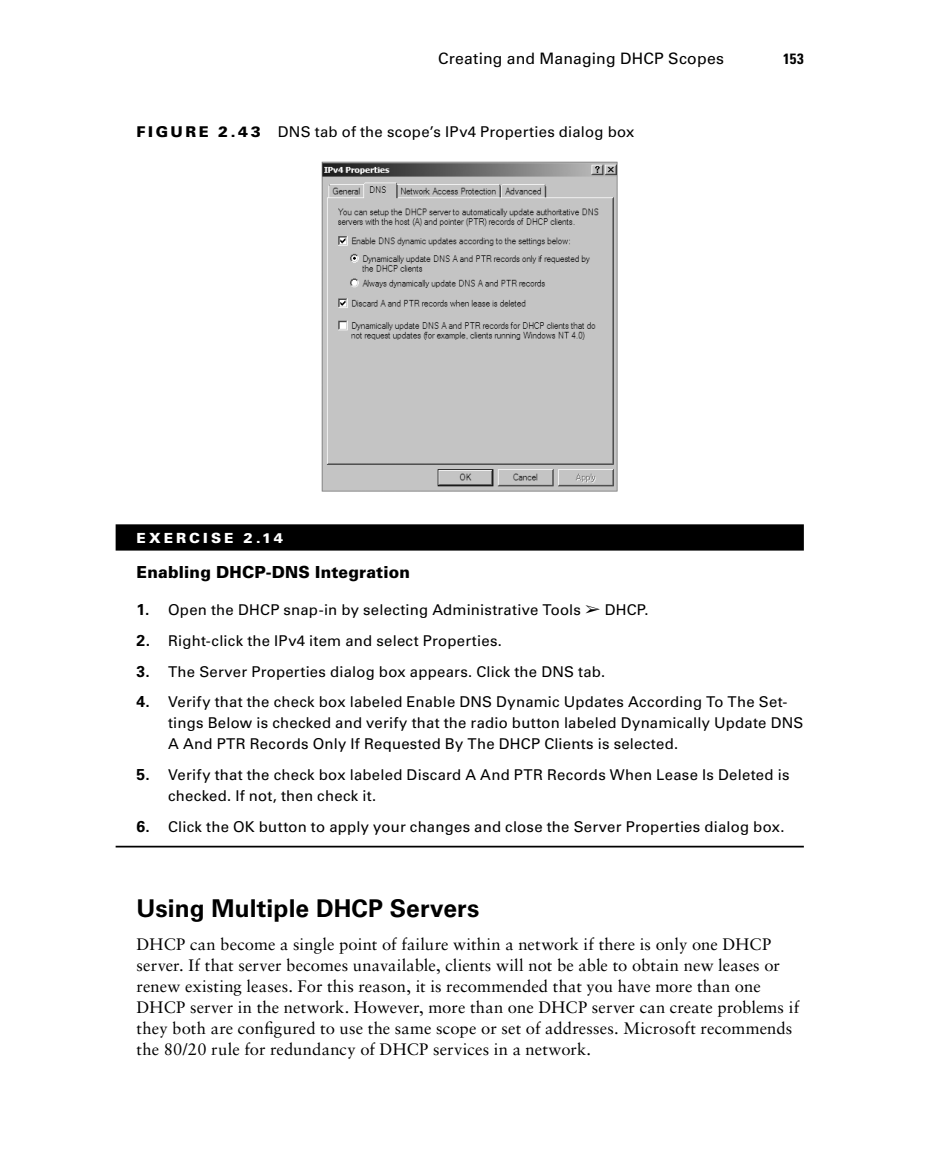
<style>
.page{position:relative;width:930px;height:1166px;background:#fff}
.page>*{position:absolute;margin:0;border:0;box-sizing:border-box;transform-origin:0 0}
.t1{font:700 24.5px "Univers LT Std";letter-spacing:.005em;color:#000}
.t2{font:16.62px/21px "Sabon LT Std";letter-spacing:.005em;color:#000}
.t3{font:900 16.62px "Univers LT Std";letter-spacing:.01em;color:#000;scale:.95 1}
.t4{font:15.75px "Univers LT Std";letter-spacing:.015em;color:#000}
.t5{font:14.88px/21px "Univers LT Std";letter-spacing:.015em;color:#000}
.t6{font:700 condensed 14.88px "Univers LT Std";color:#000}
.t7{font:900 14px "Univers LT Std";letter-spacing:.21em;color:#fff}
.s1{font-weight:900}
.s2{font-weight:700;font-size:15.75px}
</style>
<div class="page">
<div style="left:116px;top:524px;width:687px;height:26px;background:#000"></div>
<hr style="left:116px;top:845px;width:687px;height:2px;background:#000">
<img style="left:321px;top:161px;width:297px;height:331px">
<p class="t4" style="left:438px;top:49px;width:287px">Creating and Managing DHCP Scopes</p>
<p class="t6" style="left:783px;top:50px;width:22px">153</p>
<p class="t5" style="left:137px;top:121px;width:499px"><span class="s1">F igur e 2.4 3</span> DNS tab of the scope’s IPv4 Properties dialog box</p>
<p class="t7" style="left:137px;top:529px;width:148px">E xerc is e 2.14</p>
<p class="t3" style="left:137px;top:561px;width:289px">Enabling DHCP-DNS Integration</p>
<p class="t5" style="left:137px;top:599px;width:513px"><span class="s2">1.</span> Open the DHCP snap-in by selecting Administrative Tools ➢ DHCP.</p>
<p class="t5" style="left:137px;top:630px;width:367px"><span class="s2">2.</span> Right-click the IPv4 item and select Properties.</p>
<p class="t5" style="left:137px;top:661px;width:470px"><span class="s2">3.</span> The Server Properties dialog box appears. Click the DNS tab.</p>
<p class="t5" style="left:168px;top:691px;width:636px;text-indent:-31px"><span class="s2">4.</span> Verify that the check box labeled Enable DNS Dynamic Updates According To The Set&shy;tings Below is checked and verify that the radio button labeled Dynamically Update DNS<br>A And PTR Records Only If Requested By The DHCP Clients is selected.</p>
<p class="t5" style="left:168px;top:764px;width:622px;text-indent:-32px"><span class="s2">5.</span> Verify that the check box labeled Discard A And PTR Records When Lease Is Deleted is checked. If not, then check it.</p>
<p class="t5" style="left:137px;top:816px;width:649px"><span class="s2">6.</span> Click the OK button to apply your changes and close the Server Properties dialog box.</p>
<p class="t1" style="left:137px;top:893px;width:344px">Using Multiple DHCP Servers</p>
<p class="t2" style="left:137px;top:933px;width:664px">DHCP can become a single point of failure within a network if there is only one DHCP server. If that server becomes unavailable, clients will not be able to obtain new leases or renew existing leases. For this reason, it is recommended that you have more than one DHCP server in the network. However, more than one DHCP server can create problems if they both are configured to use the same scope or set of addresses. Microsoft recommends the 80/20 rule for redundancy of DHCP services in a network.</p>
</div>
